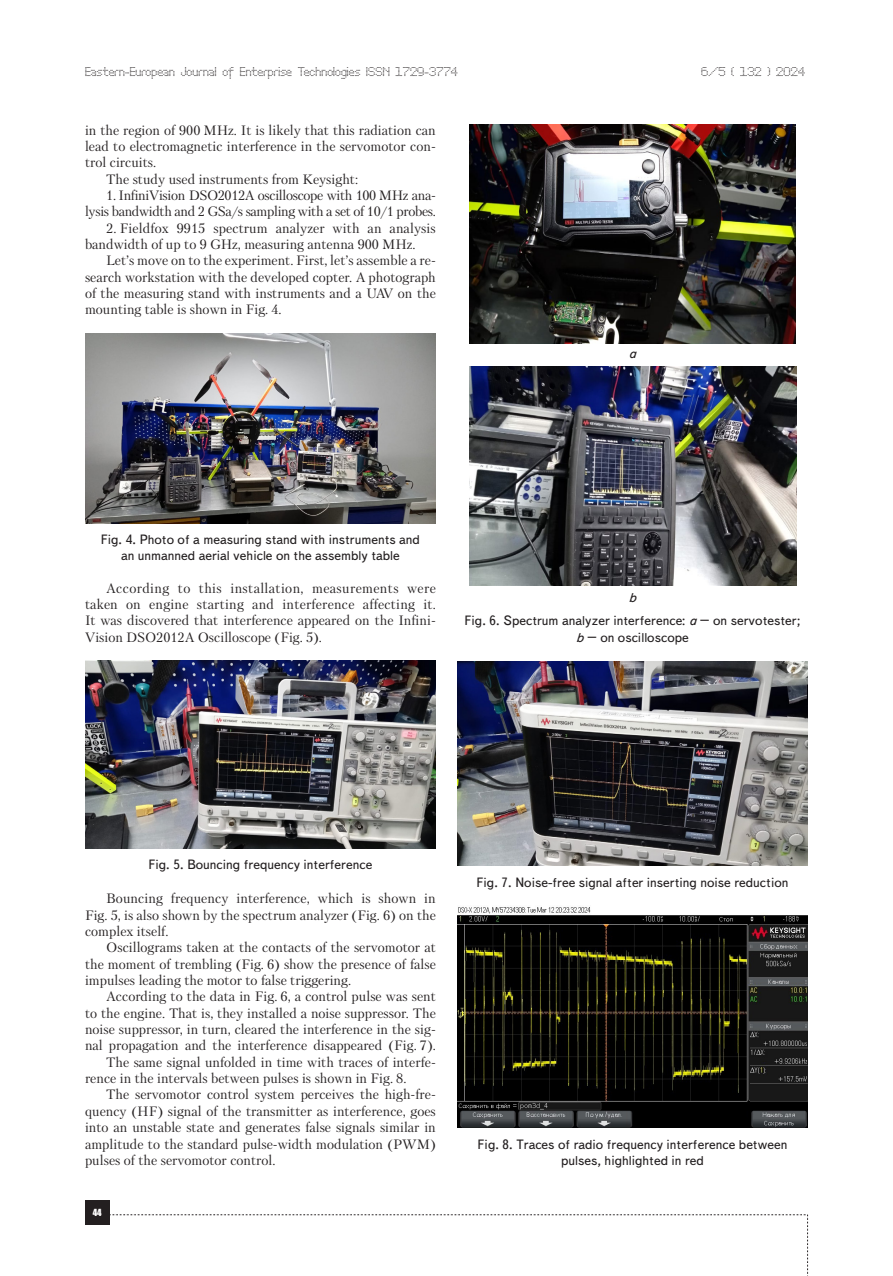
<style>
.page{position:relative;width:893px;height:1276px;background:#fff}
.page>*{position:absolute;margin:0;border:0;box-sizing:border-box;transform-origin:0 0}
.Text__англ__отступ{font:13.5px/16.4px "Petersburg C";color:#231f20;text-align:justify}
.Подпись_рисунка{font:13.5px/16.4px "Text Book C";color:#231f20;text-align:center}
.Text__англ__отступ-2{font:13.5px/16.4px "Petersburg C";letter-spacing:-.025em;color:#231f20;text-align:right}
.Подпись_рисунка-2{font:italic 13.5px "Text Book C";color:#231f20}
.t1{font:12px "Perfo C";letter-spacing:.015em;color:#231f20}
.t2{font:9px "Impact";color:#fff}
.s1{font-style:italic}
</style>
<div class="page">
<div style="left:85px;top:1200px;width:24px;height:24px;background:#231f20"></div>
<svg style="left:109px;top:1214px;width:699px;height:62px"></svg>
<img style="left:85px;top:333px;width:351px;height:190px">
<img style="left:85px;top:660px;width:351px;height:189px">
<img style="left:469px;top:124px;width:327px;height:219px">
<img style="left:469px;top:367px;width:327px;height:218px">
<img style="left:457px;top:661px;width:351px;height:204px">
<img style="left:457px;top:907px;width:351px;height:220px">
<p class="t1" style="left:85px;top:65px;width:374px">Eastern-European Journal of Enterprise Technologies ISSN 1729-3774</p>
<p class="t1" style="left:701px;top:65px;width:105px">6/5 ( 132 ) 2024</p>
<p class="Text__англ__отступ" style="left:85px;top:122px;width:352px">in the region of 900 MHz. It is likely that this radiation can lead to electromagnetic interference in the servomotor con&shy;trol circuits.</p>
<p class="Text__англ__отступ" style="left:106px;top:171px;width:253px">The study used instruments from Keysight:</p>
<p class="Text__англ__отступ-2" style="left:85px;top:187px;width:352px">1. InfiniVision DSO2012A oscilloscope with 100 MHz ana&shy;lysis bandwidth and 2 GSa/s sampling with a set of 10/1 probes.</p>
<p class="Text__англ__отступ" style="left:85px;top:220px;width:352px;text-indent:21px">2. Fieldfox 9915 spectrum analyzer with an analysis bandwidth of up to 9 GHz, measuring antenna 900 MHz.</p>
<p class="Text__англ__отступ" style="left:85px;top:252px;width:352px;text-indent:21px">Let’s move on to the experiment. First, let’s assemble a re&shy;search workstation with the developed copter. A photograph of the measuring stand with instruments and a UAV on the mounting table is shown in Fig. 4.</p>
<p class="Подпись_рисунка-2" style="left:629px;top:346px;width:9px">a</p>
<p class="Подпись_рисунка" style="left:101px;top:531px;width:321px">Fig. 4. Photo of a measuring stand with instruments and an unmanned aerial vehicle on the assembly table</p>
<p class="Text__англ__отступ" style="left:85px;top:579px;width:352px;text-align:left;text-indent:21px">According to this installation, measurements were taken on engine starting and interference affecting it.<br>It was discovered that interference appeared on the Infini-Vision DSO2012A Oscilloscope (Fig. 5).</p>
<p class="Подпись_рисунка-2" style="left:629px;top:589px;width:9px">b</p>
<p class="Подпись_рисунка" style="left:465px;top:612px;width:337px">Fig. 6. Spectrum analyzer interference: <span class="s1">a</span> – on servotester; <span class="s1">b</span> – on oscilloscope</p>
<p class="Подпись_рисунка" style="left:148px;top:857px;width:225px">Fig. 5. Bouncing frequency interference</p>
<p class="Text__англ__отступ" style="left:85px;top:890px;width:352px;text-indent:21px">Bouncing frequency interference, which is shown in Fig. 5, is also shown by the spectrum analyzer (Fig. 6) on the complex itself.</p>
<p class="Text__англ__отступ" style="left:85px;top:939px;width:352px;text-indent:21px">Oscillograms taken at the contacts of the servomotor at the moment of trembling (Fig. 6) show the presence of false impulses leading the motor to false triggering.</p>
<p class="Text__англ__отступ" style="left:85px;top:988px;width:352px;text-indent:21px">According to the data in Fig. 6, a control pulse was sent to the engine. That is, they installed a noise suppressor. The noise suppressor, in turn, cleared the interference in the sig&shy;nal propagation and the interference disappeared (Fig. 7).</p>
<p class="Text__англ__отступ" style="left:85px;top:1053px;width:351px;text-indent:21px">The same signal unfolded in time with traces of interfe&shy;rence in the intervals between pulses is shown in Fig. 8.</p>
<p class="Text__англ__отступ" style="left:85px;top:1086px;width:352px;text-indent:21px">The servomotor control system perceives the high-fre&shy;quency (HF) signal of the transmitter as interference, goes into an unstable state and generates false signals similar in amplitude to the standard pulse-width modulation (PWM) pulses of the servomotor control.</p>
<p class="t2" style="left:93px;top:1205px;width:11px">44</p>
<p class="Подпись_рисунка" style="left:477px;top:874px;width:313px">Fig. 7. Noise-free signal after inserting noise reduction</p>
<p class="Подпись_рисунка" style="left:478px;top:1136px;width:311px">Fig. 8. Traces of radio frequency interference between pulses, highlighted in red</p>
</div>
